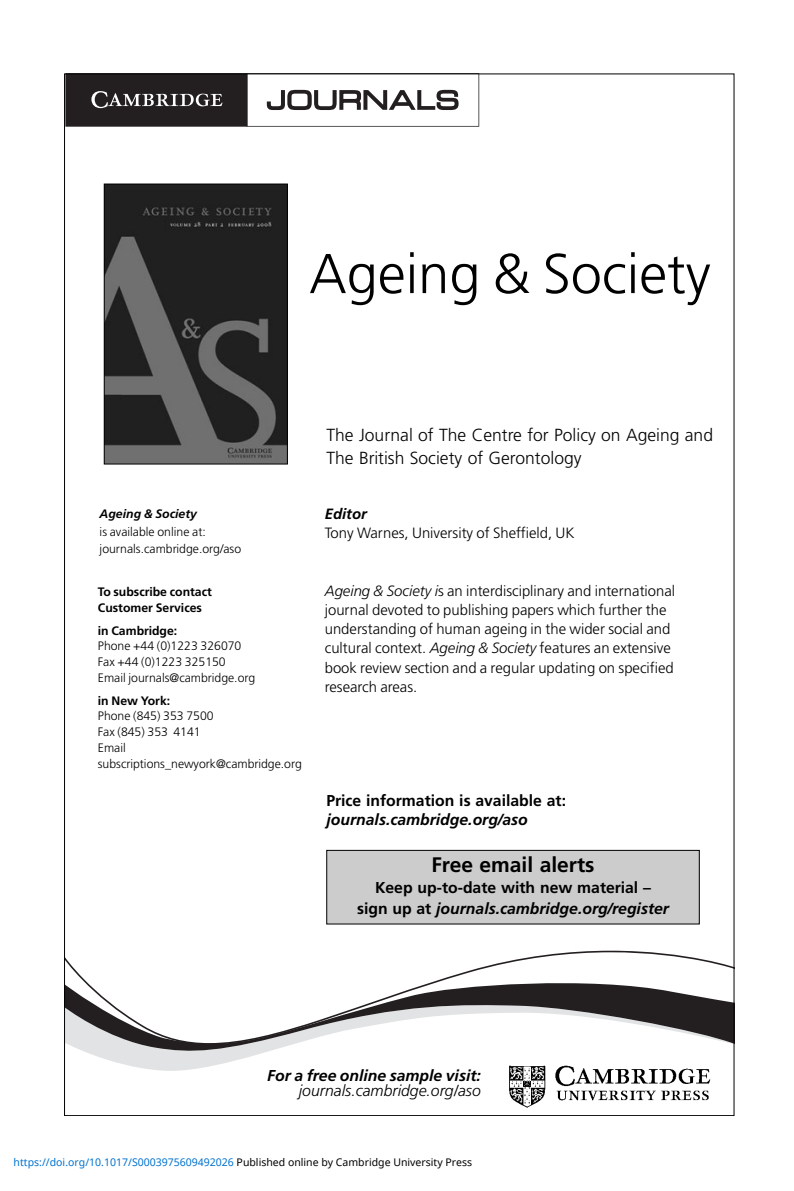
<style>
.page{position:relative;width:794px;height:1191px;background:#fff}
.page>*{position:absolute;margin:0;border:0;box-sizing:border-box;transform-origin:0 0}
.t1{font:300 56px "Frutiger LT Std";color:#000}
.t2{font:700 21px "Frutiger LT Std";color:#000}
.t3{font:300 17.5px/23.1px "Frutiger LT Std";color:#000}
.t4{font:700 15.75px/21px "Frutiger LT Std";color:#000;text-align:center}
.t5{font:italic 700 15.75px "Frutiger LT Std";color:#000}
.t6{font:italic 300 15.75px "Frutiger LT Std";color:#000}
.t7{font:300 14.88px/19.2px "Frutiger LT Std";color:#000}
.t8{font:italic 700 14.88px "Frutiger LT Std";color:#000}
.t9{font:300 12.25px/15.8px "Frutiger LT Std";color:#000}
.t10{font:700 12.25px/15.8px "Frutiger LT Std";color:#000}
.t11{font:italic 700 12.25px "Frutiger LT Std";color:#000}
.t12{font:10.5px "Noto Sans";color:#0172cf}
.s1{font-style:italic}
.s2{color:#000}
</style>
<div class="page">
<svg style="left:66px;top:76px;width:413px;height:51px"></svg>
<svg style="left:66px;top:950px;width:666px;height:26px"></svg>
<svg style="left:89px;top:1053px;width:173px;height:17px;fill:#e2e3e4"></svg>
<svg style="left:66px;top:976px;width:666px;height:77px"></svg>
<img style="left:509px;top:1065px;width:202px;height:43px">
<img style="left:106px;top:186px;width:180px;height:276px">
<div style="left:104px;top:184px;width:184px;height:280px;border:1px solid #000"></div>
<div style="left:327px;top:850px;width:372px;height:73px;background:#ccc"></div>
<div style="left:326px;top:850px;width:373px;height:74px;border:1px solid #000"></div>
<h1 class="t1" style="left:309px;top:246px;width:403px">Ageing &amp; Society</h1>
<p class="t11" style="left:100px;top:508px;width:99px">Ageing &amp; Society</p>
<p class="t9" style="left:100px;top:523px;width:143px;line-height:17.5px">is available online at: journals.cambridge.org/aso</p>
<p class="t10" style="left:98px;top:584px;width:116px">To subscribe contact<br>Customer Services</p>
<p class="t10" style="left:98px;top:623px;width:81px">in Cambridge:</p>
<p class="t9" style="left:98px;top:639px;width:159px">Phone +44 (0)1223 326070<br>Fax +44 (0)1223 325150<br>Email journals@cambridge.org</p>
<p class="t10" style="left:98px;top:693px;width:74px">in New York:</p>
<p class="t9" style="left:98px;top:709px;width:205px">Phone (845) 353 7500<br>Fax (845) 353 4141<br>Email subscriptions_newyork@cambridge.org</p>
<p class="t3" style="left:326px;top:424px;width:388px">The Journal of The Centre for Policy on Ageing and<br>The British Society of Gerontology</p>
<p class="t8" style="left:325px;top:506px;width:44px">Editor</p>
<p class="t7" style="left:325px;top:524px;width:251px">Tony Warnes, University of Sheffield, UK</p>
<p class="t7" style="left:325px;top:581px;width:352px"><span class="s1">Ageing &amp; Society i</span>s an interdisciplinary and international journal devoted to publishing papers which further the understanding of human ageing in the wider social and cultural context. <span class="s1">Ageing &amp; Society</span> features an extensive book review section and a regular updating on specified research areas.</p>
<p class="t4" style="left:326px;top:790px;width:241px">Price information is available at:</p>
<p class="t5" style="left:326px;top:811px;width:203px">journals.cambridge.org/aso</p>
<h2 class="t2" style="left:431px;top:854px;width:164px">Free email alerts</h2>
<p class="t4" style="left:357px;top:877px;width:313px">Keep up-to-date with new material –<br>sign up at <span class="s1">journals.cambridge.org/register</span></p>
<p class="t5" style="left:267px;top:1067px;width:215px">For a free online sample visit:</p>
<p class="t6" style="left:299px;top:1083px;width:183px">journals.cambridge.org/aso</p>
<p class="t12" style="left:14px;top:1154px;width:460px">https://doi.org/10.1017/S0003975609492026 <span class="s2">Published online by Cambridge University Press</span></p>
</div>
